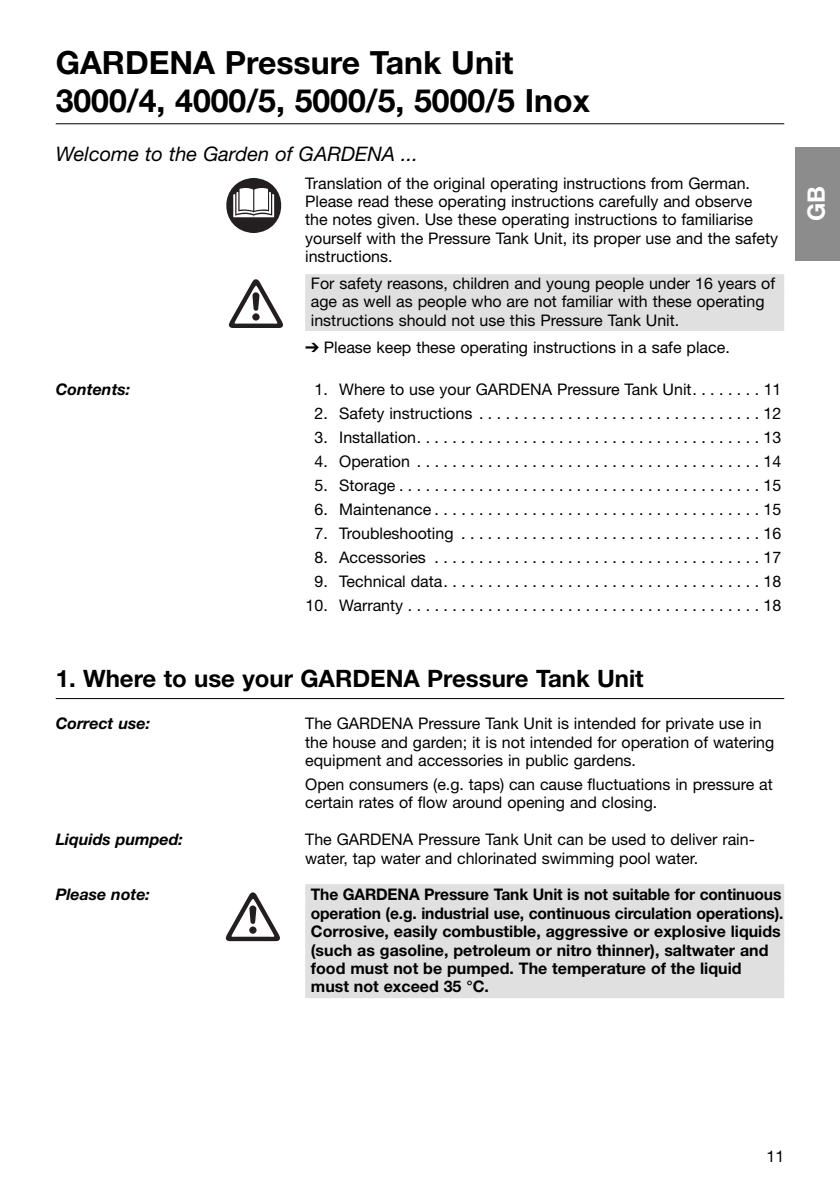
<style>
.page{position:relative;width:840px;height:1190px;background:#fff}
.page>*{position:absolute;margin:0;border:0;box-sizing:border-box;transform-origin:0 0}
.t1{font:700 32px/38.4px "Helvetica Neue";color:#000}
.t2{font:700 24px "Helvetica Neue";color:#000}
.t3{font:700 24px "Helvetica Neue";color:#fff}
.t4{font:italic 20px "Helvetica Neue";color:#000}
.t5{font:16px/18.4px "Helvetica Neue";color:#000}
.t6{font:700 16px/18.4px "Helvetica Neue";color:#000}
.t7{font:italic 700 16px "Helvetica Neue";color:#000}
</style>
<div class="page">
<div style="left:796px;top:147px;width:44px;height:114px;background:#8c8c8c"></div>
<div style="left:305px;top:274px;width:479px;height:20px;background:#e0e0e0"></div>
<div style="left:305px;top:293px;width:479px;height:20px;background:#e0e0e0"></div>
<div style="left:305px;top:311px;width:479px;height:20px;background:#e0e0e0"></div>
<hr style="left:56px;top:698px;width:728px;height:1px;background:#000">
<div style="left:305px;top:884px;width:479px;height:22px;background:#e0e0e0"></div>
<div style="left:305px;top:905px;width:479px;height:20px;background:#e0e0e0"></div>
<div style="left:305px;top:923px;width:479px;height:20px;background:#e0e0e0"></div>
<div style="left:305px;top:941px;width:479px;height:20px;background:#e0e0e0"></div>
<div style="left:305px;top:960px;width:479px;height:20px;background:#e0e0e0"></div>
<div style="left:305px;top:978px;width:479px;height:20px;background:#e0e0e0"></div>
<hr style="left:56px;top:123px;width:728px;height:1px;background:#000">
<svg style="left:228px;top:279px;width:55px;height:49px"></svg>
<svg style="left:225px;top:892px;width:55px;height:49px"></svg>
<svg style="left:226px;top:178px;width:56px;height:55px"></svg>
<h1 class="t1" style="left:56px;top:46px;width:536px">GARDENA Pressure Tank Unit<br>3000/4, 4000/5, 5000/5, 5000/5 Inox</h1>
<p class="t4" style="left:56px;top:147px;width:364px">Welcome to the Garden of GARDENA ...</p>
<p class="t5" style="left:305px;top:175px;width:475px">Translation of the original operating instructions from German.<br>Please read these operating instructions carefully and observe the notes given. Use these operating instructions to familiarise yourself with the Pressure Tank Unit, its proper use and the safety instructions.</p>
<p class="t5" style="left:311px;top:276px;width:466px">For safety reasons, children and young people under 16 years of age as well as people who are not familiar with these operating instructions should not use this Pressure Tank Unit.</p>
<p class="t5" style="left:305px;top:339px;width:426px">➔ Please keep these operating instructions in a safe place.</p>
<p class="t7" style="left:56px;top:384px;width:76px">Contents:</p>
<p class="t5" style="left:315px;top:382px;width:468px">1. Where to use your GARDENA Pressure Tank Unit. . . . . . . . 11</p>
<p class="t5" style="left:315px;top:406px;width:468px">2. Safety instructions . . . . . . . . . . . . . . . . . . . . . . . . . . . . . . . . 12</p>
<p class="t5" style="left:315px;top:430px;width:468px">3. Installation. . . . . . . . . . . . . . . . . . . . . . . . . . . . . . . . . . . . . . . 13</p>
<p class="t5" style="left:315px;top:454px;width:468px">4. Operation . . . . . . . . . . . . . . . . . . . . . . . . . . . . . . . . . . . . . . . 14</p>
<p class="t5" style="left:315px;top:478px;width:468px">5. Storage . . . . . . . . . . . . . . . . . . . . . . . . . . . . . . . . . . . . . . . . . 15</p>
<p class="t5" style="left:315px;top:502px;width:468px">6. Maintenance . . . . . . . . . . . . . . . . . . . . . . . . . . . . . . . . . . . . . 15</p>
<p class="t5" style="left:315px;top:526px;width:468px">7. Troubleshooting . . . . . . . . . . . . . . . . . . . . . . . . . . . . . . . . . . 16</p>
<p class="t5" style="left:315px;top:550px;width:468px">8. Accessories . . . . . . . . . . . . . . . . . . . . . . . . . . . . . . . . . . . . . 17</p>
<p class="t5" style="left:315px;top:574px;width:468px">9. Technical data. . . . . . . . . . . . . . . . . . . . . . . . . . . . . . . . . . . . 18</p>
<p class="t5" style="left:306px;top:598px;width:477px">10. Warranty . . . . . . . . . . . . . . . . . . . . . . . . . . . . . . . . . . . . . . . . 18</p>
<h2 class="t2" style="left:56px;top:670px;width:590px">1. Where to use your GARDENA Pressure Tank Unit</h2>
<p class="t7" style="left:56px;top:718px;width:96px">Correct use:</p>
<p class="t5" style="left:305px;top:716px;width:471px">The GARDENA Pressure Tank Unit is intended for private use in the house and garden; it is not intended for operation of watering equipment and accessories in public gardens.</p>
<p class="t5" style="left:305px;top:777px;width:469px">Open consumers (e.g. taps) can cause fluctuations in pressure at certain rates of flow around opening and closing.</p>
<p class="t7" style="left:56px;top:834px;width:129px">Liquids pumped:</p>
<p class="t5" style="left:305px;top:832px;width:451px">The GARDENA Pressure Tank Unit can be used to deliver rain&shy;water, tap water and chlorinated swimming pool water.</p>
<p class="t7" style="left:56px;top:889px;width:96px">Please note:</p>
<p class="t6" style="left:311px;top:887px;width:474px">The GARDENA Pressure Tank Unit is not suitable for continuous operation (e.g. industrial use, continuous circulation operations).<br>Corrosive, easily combustible, aggressive or explosive liquids (such as gasoline, petroleum or nitro thinner), saltwater and food must not be pumped. The temperature of the liquid must not exceed 35 °C.</p>
<h2 class="t3" style="left:808px;top:221px;width:37px;rotate:-90deg">GB</h2>
<p class="t5" style="left:766px;top:1149px;width:19px">11</p>
</div>
